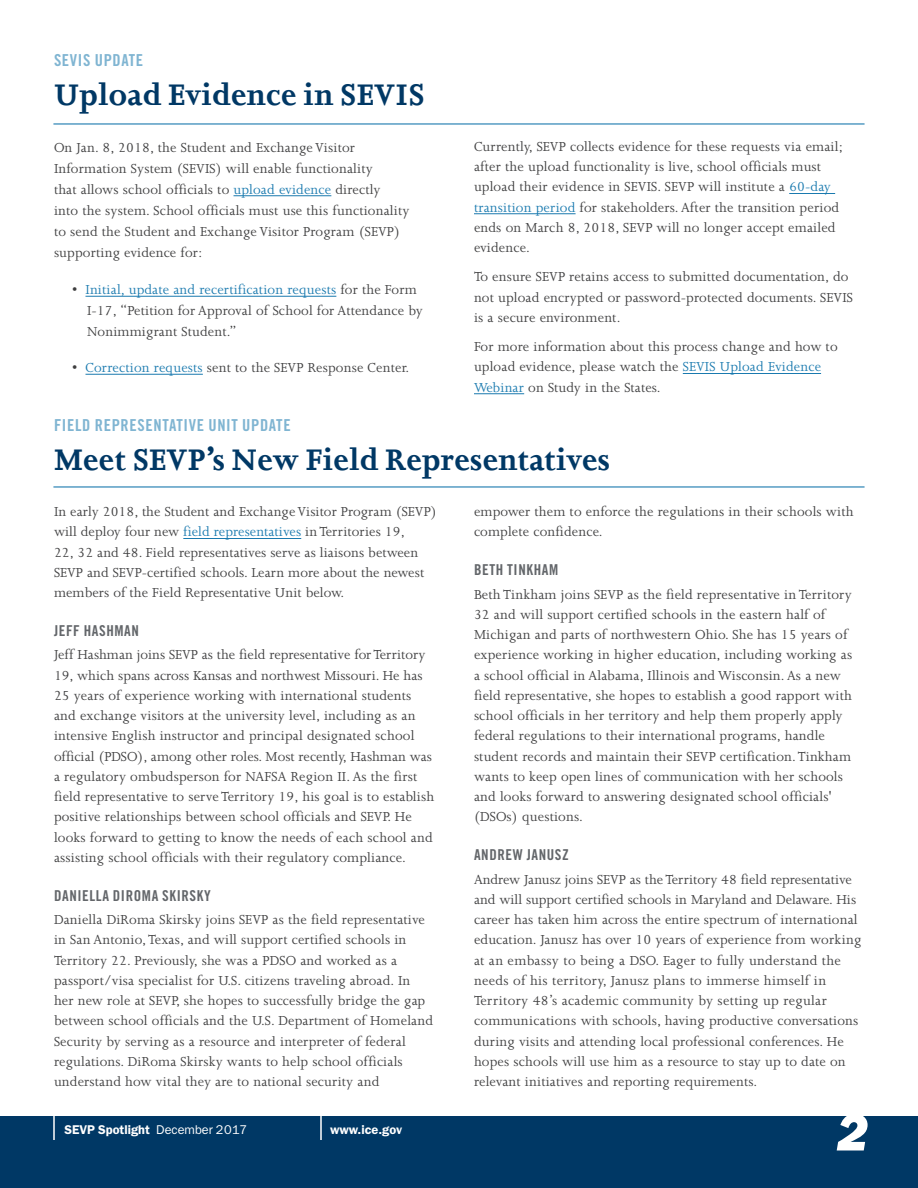
<style>
.page{position:relative;width:918px;height:1188px;background:#fff}
.page>*{position:absolute;margin:0;border:0;box-sizing:border-box;transform-origin:0 0}
.t1{font:54px "ITC Franklin Gothic Std Hvy It";color:#fff}
.t2{font:700 34.5px "Joanna";letter-spacing:.01em;color:#003865}
.t3{font:16.5px "Trade Gothic LT Std Bd Cn 20";letter-spacing:.04em;color:#80b5d2}
.body{font:15px/20.2px "Joanna MT Std";letter-spacing:.01em;color:#3e3e3f}
.t4{font:15px "Trade Gothic LT Std Bd Cn 20";letter-spacing:.04em;color:#63666a}
.t5{font:600 12.75px "ITC Franklin Gothic Std";color:#fff}
.s1{color:#1a7aaf}
.s2{font-weight:400}
</style>
<div class="page">
<div style="left:0;top:1116px;width:918px;height:72px;background:#003865"></div>
<hr style="left:320px;top:1115px;width:2px;height:25px;background:#fff">
<hr style="left:53px;top:1115px;width:2px;height:25px;background:#fff">
<hr style="left:53px;top:124px;width:812px;height:1px;background:#006ba6">
<hr style="left:53px;top:487px;width:812px;height:1px;background:#006ba6">
<hr style="left:234px;top:195px;width:97px;height:1px;background:#1a7aaf">
<hr style="left:86px;top:296px;width:250px;height:1px;background:#1a7aaf">
<hr style="left:86px;top:374px;width:117px;height:1px;background:#1a7aaf">
<hr style="left:789px;top:193px;width:46px;height:1px;background:#1a7aaf">
<hr style="left:474px;top:213px;width:102px;height:1px;background:#1a7aaf">
<hr style="left:683px;top:373px;width:138px;height:1px;background:#1a7aaf">
<hr style="left:474px;top:393px;width:50px;height:1px;background:#1a7aaf">
<hr style="left:183px;top:538px;width:118px;height:1px;background:#1a7aaf">
<h2 class="t3" style="left:54px;top:50px;width:91px">SEVIS UPDATE</h2>
<h1 class="t2" style="left:54px;top:74px;width:372px">Upload Evidence in SEVIS</h1>
<p class="body" style="left:54px;top:137px;width:357px;line-height:21px">On Jan. 8, 2018, the Student and Exchange Visitor Information System (SEVIS) will enable functionality<br>that allows school officials to <span class="s1">upload evidence</span> directly<br>into the system. School officials must use this functionality to send the Student and Exchange Visitor Program (SEVP) supporting evidence for:</p>
<p class="body" style="left:87px;top:279px;width:337px;line-height:21px;text-indent:-15px">• <span class="s1">Initial, update and recertification requests</span> for the Form<br>I-17, “Petition for Approval of School for Attendance by<br>Nonimmigrant Student.”</p>
<p class="body" style="left:72px;top:357px;width:339px">• <span class="s1">Correction requests</span> sent to the SEVP Response Center.</p>
<p class="body" style="left:474px;top:136px;width:370px">Currently, SEVP collects evidence for these requests via email; after the upload functionality is live, school officials must upload their evidence in SEVIS. SEVP will institute a <span class="s1">60-day transition period</span> for stakeholders. After the transition period ends on March 8, 2018, SEVP will no longer accept emailed evidence.</p>
<p class="body" style="left:474px;top:267px;width:381px">To ensure SEVP retains access to submitted documentation, do not upload encrypted or password-protected documents. SEVIS is a secure environment.</p>
<p class="body" style="left:474px;top:336px;width:365px">For more information about this process change and how to upload evidence, please watch the <span class="s1">SEVIS Upload Evidence<br>Webinar</span> on Study in the States.</p>
<h2 class="t3" style="left:54px;top:415px;width:238px">FIELD REPRESENTATIVE UNIT UPDATE</h2>
<h1 class="t2" style="left:54px;top:439px;width:558px">Meet SEVP’s New Field Representatives</h1>
<p class="body" style="left:54px;top:501px;width:384px">In early 2018, the Student and Exchange Visitor Program (SEVP) will deploy four new <span class="s1">field representatives</span> in Territories 19,<br>22, 32 and 48. Field representatives serve as liaisons between SEVP and SEVP-certified schools. Learn more about the newest members of the Field Representative Unit below.</p>
<h3 class="t4" style="left:54px;top:622px;width:87px">JEFF HASHMAN</h3>
<p class="body" style="left:54px;top:645px;width:382px">Jeff Hashman joins SEVP as the field representative for Territory 19, which spans across Kansas and northwest Missouri. He has 25 years of experience working with international students and exchange visitors at the university level, including as an intensive English instructor and principal designated school official (PDSO), among other roles. Most recently, Hashman was a regulatory ombudsperson for NAFSA Region II. As the first field representative to serve Territory 19, his goal is to establish positive relationships between school officials and SEVP. He looks forward to getting to know the needs of each school and assisting school officials with their regulatory compliance.</p>
<h3 class="t4" style="left:54px;top:886px;width:158px">DANIELLA DIROMA SKIRSKY</h3>
<p class="body" style="left:54px;top:909px;width:381px">Daniella DiRoma Skirsky joins SEVP as the field representative in San Antonio, Texas, and will support certified schools in Territory 22. Previously, she was a PDSO and worked as a passport/visa specialist for U.S. citizens traveling abroad. In her new role at SEVP, she hopes to successfully bridge the gap between school officials and the U.S. Department of Homeland Security by serving as a resource and interpreter of federal regulations. DiRoma Skirsky wants to help school officials understand how vital they are to national security and</p>
<p class="body" style="left:474px;top:501px;width:381px">empower them to enforce the regulations in their schools with complete confidence.</p>
<h3 class="t4" style="left:474px;top:561px;width:86px">BETH TINKHAM</h3>
<p class="body" style="left:474px;top:584px;width:380px">Beth Tinkham joins SEVP as the field representative in Territory 32 and will support certified schools in the eastern half of Michigan and parts of northwestern Ohio. She has 15 years of experience working in higher education, including working as a school official in Alabama, Illinois and Wisconsin. As a new field representative, she hopes to establish a good rapport with school officials in her territory and help them properly apply federal regulations to their international programs, handle student records and maintain their SEVP certification. Tinkham wants to keep open lines of communication with her schools and looks forward to answering designated school officials' (DSOs) questions.</p>
<h3 class="t4" style="left:474px;top:846px;width:96px">ANDREW JANUSZ</h3>
<p class="body" style="left:474px;top:869px;width:389px">Andrew Janusz joins SEVP as the Territory 48 field representative and will support certified schools in Maryland and Delaware. His career has taken him across the entire spectrum of international education. Janusz has over 10 years of experience from working at an embassy to being a DSO. Eager to fully understand the needs of his territory, Janusz plans to immerse himself in Territory 48’s academic community by setting up regular communications with schools, having productive conversations during visits and attending local professional conferences. He hopes schools will use him as a resource to stay up to date on relevant initiatives and reporting requirements.</p>
<p class="t5" style="left:64px;top:1122px;width:184px">SEVP Spotlight <span class="s2">December 2017</span></p>
<p class="t5" style="left:330px;top:1122px;width:74px">www.ice.gov</p>
<h1 class="t1" style="left:837px;top:1101px;width:33px">2</h1>
</div>
